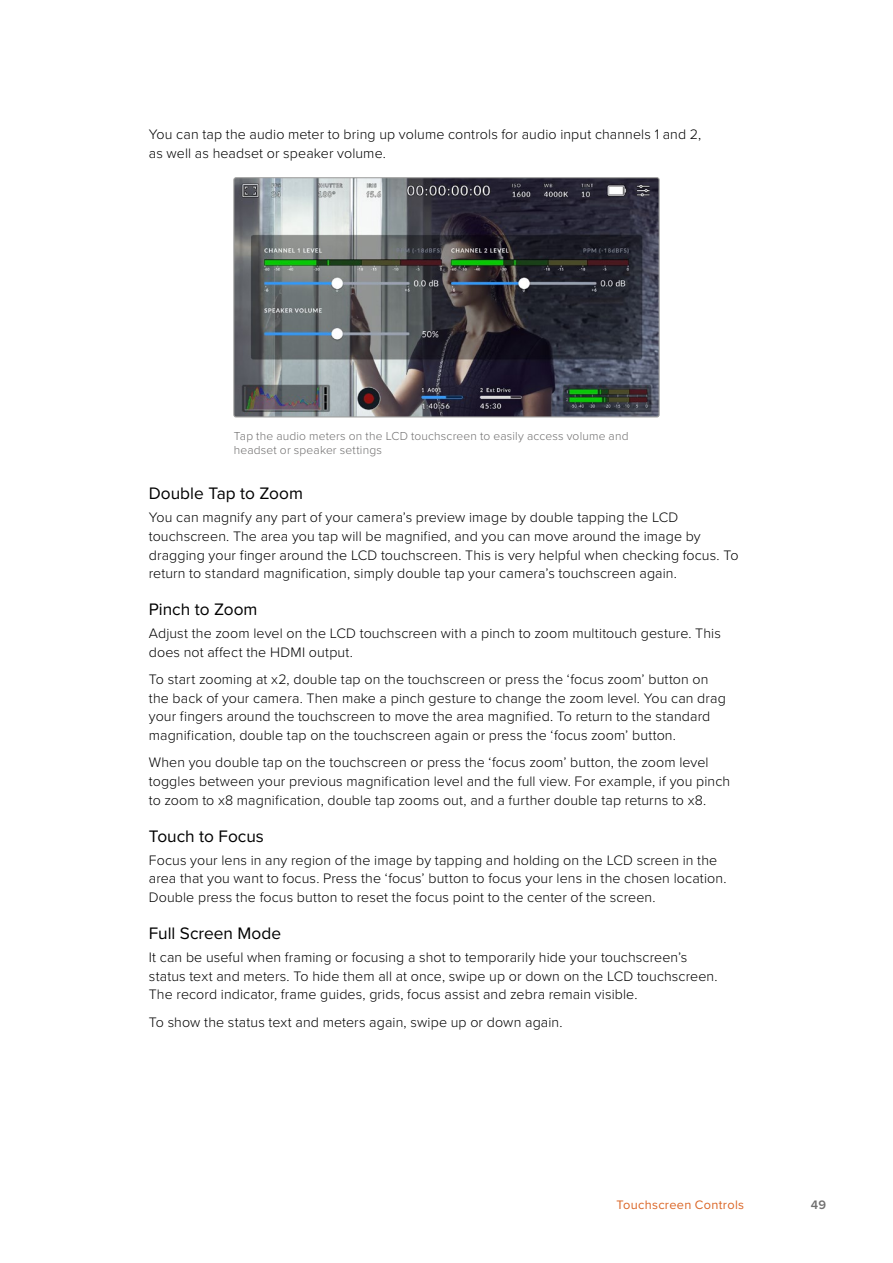
<style>
.page{position:relative;width:893px;height:1263px;background:#fff}
.page>*{position:absolute;margin:0;border:0;box-sizing:border-box;transform-origin:0 0}
.t1{font:17.25px "Proxima Nova";color:#000}
.t2{font:300 14.25px/18.8px "Proxima Nova";letter-spacing:.005em;color:#000}
.t3{font:12.75px "Proxima Nova";letter-spacing:.025em;color:#db6627}
.t4{font:600 12.75px "Proxima Nova";color:#706f6f}
.t5{font:300 12px/14.4px "Proxima Nova";letter-spacing:.015em;color:#706f6f}
</style>
<div class="page">
<img style="left:235px;top:179px;width:423px;height:236px">
<div style="left:233px;top:177px;width:427px;height:240px;border:1px solid #9d9d9c;border-radius:2px"></div>
<p class="t2" style="left:149px;top:124px;width:554px">You can tap the audio meter to bring up volume controls for audio input channels 1 and 2, as well as headset or speaker volume.</p>
<p class="t5" style="left:234px;top:428px;width:396px">Tap the audio meters on the LCD touchscreen to easily access volume and headset or speaker settings</p>
<p class="t1" style="left:149px;top:480px;width:156px">Double Tap to Zoom</p>
<p class="t2" style="left:149px;top:507px;width:591px">You can magnify any part of your camera’s preview image by double tapping the LCD touchscreen. The area you tap will be magnified, and you can move around the image by dragging your finger around the LCD touchscreen. This is very helpful when checking focus. To return to standard magnification, simply double tap your camera’s touchscreen again.</p>
<p class="t1" style="left:149px;top:596px;width:110px">Pinch to Zoom</p>
<p class="t2" style="left:149px;top:623px;width:574px">Adjust the zoom level on the LCD touchscreen with a pinch to zoom multitouch gesture. This does not affect the HDMI output.</p>
<p class="t2" style="left:149px;top:669px;width:579px">To start zooming at x2, double tap on the touchscreen or press the ‘focus zoom’ button on the back of your camera. Then make a pinch gesture to change the zoom level. You can drag your fingers around the touchscreen to move the area magnified. To return to the standard magnification, double tap on the touchscreen again or press the ‘focus zoom’ button.</p>
<p class="t2" style="left:149px;top:753px;width:583px">When you double tap on the touchscreen or press the ‘focus zoom’ button, the zoom level toggles between your previous magnification level and the full view. For example, if you pinch to zoom to x8 magnification, double tap zooms out, and a further double tap returns to x8.</p>
<p class="t1" style="left:149px;top:823px;width:117px">Touch to Focus</p>
<p class="t2" style="left:149px;top:850px;width:579px">Focus your lens in any region of the image by tapping and holding on the LCD screen in the area that you want to focus. Press the ‘focus’ button to focus your lens in the chosen location.<br>Double press the focus button to reset the focus point to the center of the screen.</p>
<p class="t1" style="left:149px;top:920px;width:134px">Full Screen Mode</p>
<p class="t2" style="left:149px;top:947px;width:570px">It can be useful when framing or focusing a shot to temporarily hide your touchscreen’s status text and meters. To hide them all at once, swipe up or down on the LCD touchscreen.<br>The record indicator, frame guides, grids, focus assist and zebra remain visible.</p>
<p class="t2" style="left:149px;top:1012px;width:415px">To show the status text and meters again, swipe up or down again.</p>
<p class="t3" style="left:617px;top:1195px;width:129px">Touchscreen Controls</p>
<p class="t4" style="left:811px;top:1195px;width:17px">49</p>
</div>
